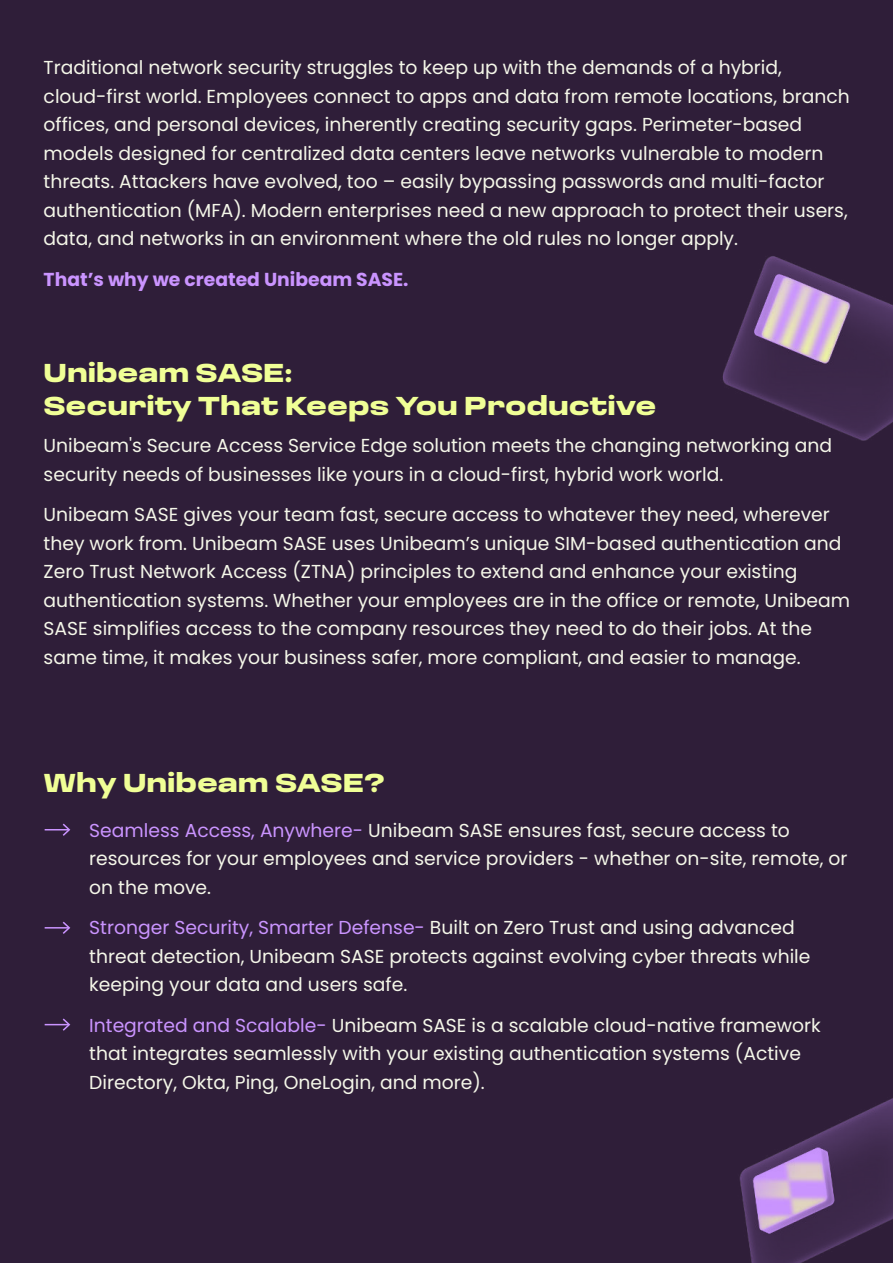
<style>
.page{position:relative;width:893px;height:1263px;background:#2f1e39}
.page>*{position:absolute;margin:0;border:0;box-sizing:border-box;transform-origin:0 0}
.t1{font:900 27px/32.4px "Loos Extra Wide";color:#f0ff96}
.t2{font:18.75px/28.5px "Poppins";color:#f5f7e9}
.t3{font:700 18.75px "Poppins";color:#ca94ff}
.s1{color:#ca94ff}
</style>
<div class="page">
<img style="left:722px;top:256px;width:171px;height:185px">
<img style="left:739px;top:1098px;width:154px;height:165px">
<svg style="left:45px;top:824px;width:25px;height:12px"></svg>
<svg style="left:45px;top:922px;width:25px;height:12px"></svg>
<svg style="left:45px;top:1018px;width:25px;height:13px"></svg>
<p class="t2" style="left:44px;top:54px;width:808px">Traditional network security struggles to keep up with the demands of a hybrid, cloud-first world. Employees connect to apps and data from remote locations, branch offices, and personal devices, inherently creating security gaps. Perimeter-based models designed for centralized data centers leave networks vulnerable to modern threats. Attackers have evolved, too – easily bypassing passwords and multi-factor authentication (MFA). Modern enterprises need a new approach to protect their users, data, and networks in an environment where the old rules no longer apply.</p>
<p class="t3" style="left:44px;top:271px;width:366px">That’s why we created Unibeam SASE.</p>
<h1 class="t1" style="left:44px;top:359px;width:614px">Unibeam SASE:<br>Security That Keeps You Productive</h1>
<p class="t2" style="left:44px;top:432px;width:790px">Unibeam's Secure Access Service Edge solution meets the changing networking and security needs of businesses like yours in a cloud-first, hybrid work world.</p>
<p class="t2" style="left:44px;top:501px;width:808px">Unibeam SASE gives your team fast, secure access to whatever they need, wherever they work from. Unibeam SASE uses Unibeam’s unique SIM-based authentication and Zero Trust Network Access (ZTNA) principles to extend and enhance your existing authentication systems. Whether your employees are in the office or remote, Unibeam SASE simplifies access to the company resources they need to do their jobs. At the same time, it makes your business safer, more compliant, and easier to manage.</p>
<h1 class="t1" style="left:44px;top:769px;width:343px">Why Unibeam SASE?</h1>
<p class="t2" style="left:89px;top:816px;width:760px"><span class="s1">Seamless Access, Anywhere-</span> Unibeam SASE ensures fast, secure access to resources for your employees and service providers - whether on-site, remote, or on the move.</p>
<p class="t2" style="left:89px;top:913px;width:723px"><span class="s1">Stronger Security, Smarter Defense-</span> Built on Zero Trust and using advanced threat detection, Unibeam SASE protects against evolving cyber threats while keeping your data and users safe.</p>
<p class="t2" style="left:89px;top:1011px;width:733px"><span class="s1">Integrated and Scalable-</span> Unibeam SASE is a scalable cloud-native framework that integrates seamlessly with your existing authentication systems (Active<br>Directory, Okta, Ping, OneLogin, and more).</p>
</div>
